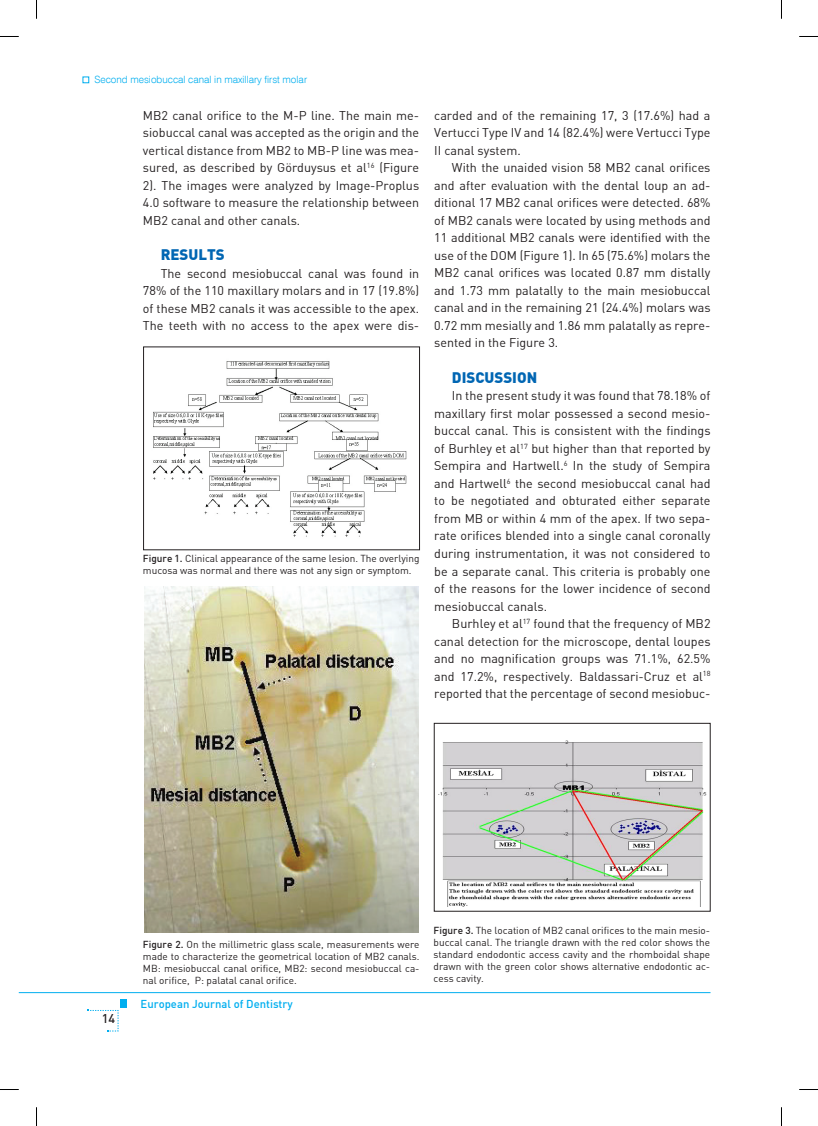
<style>
.page{position:relative;width:818px;height:1126px;background:#fff}
.page>*{position:absolute;margin:0;border:0;box-sizing:border-box;transform-origin:0 0}
.t1{font:15px "Din B Black";color:#0166b3}
.t2{font:12.5px/17.5px "Din B Regular";color:#231f20;text-align:justify}
.t3{font:12.5px "Din B Medium";color:#231f20}
.t4{font:11.25px "Din B Medium";color:#00aeef}
.t5{font:10px/12px "Din B Regular";color:#231f20;text-align:justify}
.t6{font:300 10px "Swiss 721 BT";color:#00aeef}
.s1{font-family:"Din B Medium"}
</style>
<div class="page">
<hr style="left:19px;top:992px;width:691px;height:1px;background:#00aeef">
<div style="left:120px;top:999px;width:7px;height:8px;background:#00aeef"></div>
<svg style="left:88px;top:1009px;width:31px;height:22px"></svg>
<img style="left:144px;top:586px;width:274px;height:346px">
<img style="left:153px;top:361px;width:254px;height:176px">
<img style="left:438px;top:740px;width:268px;height:165px">
<div style="left:433px;top:723px;width:277px;height:188px;border:1px solid #231f20"></div>
<svg style="left:83px;top:77px;width:6px;height:6px"></svg>
<svg style="left:0;top:36px;width:19px;height:1px"></svg>
<svg style="left:799px;top:36px;width:18px;height:1px"></svg>
<svg style="left:0;top:1089px;width:19px;height:1px"></svg>
<svg style="left:799px;top:1089px;width:18px;height:1px"></svg>
<svg style="left:36px;top:0;width:1px;height:19px"></svg>
<svg style="left:36px;top:1107px;width:1px;height:18px"></svg>
<p class="t6" style="left:94px;top:73px;width:214px">Second mesiobuccal canal in maxillary first molar</p>
<p class="t2" style="left:143px;top:106px;width:277px">MB2 canal orifice to the M-P line. The main me&shy;siobuccal canal was accepted as the origin and the vertical distance from MB2 to MB-P line was mea&shy;sured, as described by Görduysus et al<sup>16</sup> (Figure 2). The images were analyzed by Image-Proplus 4.0 software to measure the relationship between MB2 canal and other canals.</p>
<p class="t1" style="left:160px;top:245px;width:56px">RESU LTS</p>
<p class="t2" style="left:143px;top:264px;width:277px;text-indent:18px">The second mesiobuccal canal was found in 78% of the 110 maxillary molars and in 17 (19.8%) of these MB2 canals it was accessible to the apex.<br>The teeth with no access to the apex were dis-</p>
<p class="t5" style="left:143px;top:552px;width:278px"><span class="s1">Figure 1.</span> Clinical appearance of the same lesion. The overlying mucosa was normal and there was not any sign or symptom.</p>
<p class="t2" style="left:434px;top:106px;width:278px">carded and of the remaining 17, 3 (17.6%) had a Vertucci Type IV and 14 (82.4%) were Vertucci Type II canal system.</p>
<p class="t2" style="left:434px;top:159px;width:277px;text-indent:18px">With the unaided vision 58 MB2 canal orifices and after evaluation with the dental loup an ad&shy;ditional 17 MB2 canal orifices were detected. 68% of MB2 canals were located by using methods and 11 additional MB2 canals were identified with the use of the DOM (Figure 1). In 65 (75.6%) molars the MB2 canal orifices was located 0.87 mm distally and 1.73 mm palatally to the main mesiobuccal canal and in the remaining 21 (24.4%) molars was 0.72 mm mesially and 1.86 mm palatally as repre&shy;sented in the Figure 3.</p>
<p class="t1" style="left:451px;top:367px;width:25px">DISCUSS</p>
<p class="t1" style="left:512px;top:367px;width:15px">ION</p>
<p class="t2" style="left:434px;top:387px;width:278px;text-indent:18px">In the present study it was found that 78.18% of maxillary first molar possessed a second mesio&shy;buccal canal. This is consistent with the findings of Burhley et al<sup>17</sup> but higher than that reported by Sempira and Hartwell.<sup>6</sup> In the study of Sempira and Hartwell<sup>6</sup> the second mesiobuccal canal had to be negotiated and obturated either separate from MB or within 4 mm of the apex. If two sepa&shy;rate orifices blended into a single canal coronally during instrumentation, it was not considered to be a separate canal. This criteria is probably one of the reasons for the lower incidence of second mesiobuccal canals.</p>
<p class="t2" style="left:434px;top:614px;width:277px;text-indent:18px">Burhley et al<sup>17</sup> found that the frequency of MB2 canal detection for the microscope, dental loupes and no magnification groups was 71.1%, 62.5% and 17.2%, respectively. Baldassari-Cruz et al<sup>18 </sup>reported that the percentage of second mesiobuc-</p>
<p class="t3" style="left:102px;top:1010px;width:15px">14</p>
<p class="t5" style="left:143px;top:937px;width:278px"><span class="s1">Figure 2.</span> On the millimetric glass scale, measurements were made to characterize the geometrical location of MB2 canals.<br>MB: mesiobuccal canal orifice, MB2: second mesiobuccal ca&shy;nal orifice, P: palatal canal orifice.</p>
<p class="t4" style="left:140px;top:996px;width:153px">European Journal of Dentistry</p>
<p class="t5" style="left:433px;top:923px;width:278px"><span class="s1">Figure 3.</span> The location of MB2 canal orifices to the main mesio&shy;buccal canal. The triangle drawn with the red color shows the standard endodontic access cavity and the rhomboidal shape drawn with the green color shows alternative endodontic ac&shy;cess cavity.</p>
</div>
